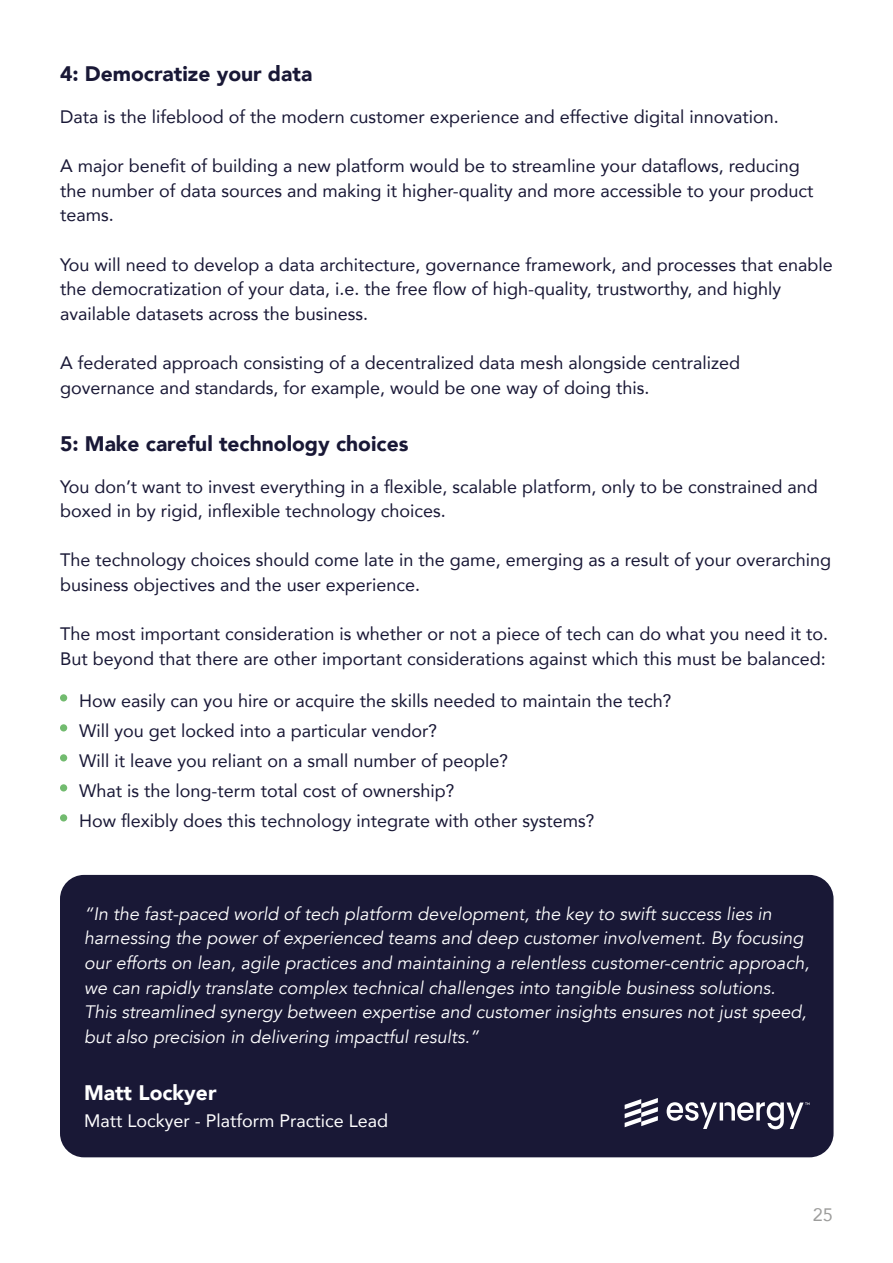
<style>
.page{position:relative;width:893px;height:1263px;background:#fff}
.page>*{position:absolute;margin:0;border:0;box-sizing:border-box;transform-origin:0 0}
.t1{font:900 21px "Avenir";color:#191836}
.t2{font:900 21px "Avenir";color:#fff}
.t3{font:18px/24.6px "Avenir";color:#191836}
.t4{font:italic 18px/24.6px "Avenir";color:#fff}
.t5{font:18px "Avenir";color:#fff}
.t6{font:18px "Avenir";color:#9d9d9c}
</style>
<div class="page">
<div style="left:60px;top:694px;width:7px;height:7px;background:#72bb6f;border-radius:50%"></div>
<div style="left:60px;top:724px;width:7px;height:7px;background:#72bb6f;border-radius:50%"></div>
<div style="left:60px;top:754px;width:7px;height:7px;background:#72bb6f;border-radius:50%"></div>
<div style="left:60px;top:784px;width:7px;height:7px;background:#72bb6f;border-radius:50%"></div>
<div style="left:60px;top:814px;width:7px;height:7px;background:#72bb6f;border-radius:50%"></div>
<div style="left:60px;top:875px;width:773px;height:282px;background:#191836;border-radius:24px"></div>
<svg style="left:667px;top:1102px;width:142px;height:27px"></svg>
<svg style="left:625px;top:1098px;width:33px;height:29px"></svg>
<p class="t1" style="left:60px;top:56px;width:254px">4: Democratize your data</p>
<p class="t3" style="left:60px;top:104px;width:720px">Data is the lifeblood of the modern customer experience and effective digital innovation.</p>
<p class="t3" style="left:60px;top:153px;width:755px">A major benefit of building a new platform would be to streamline your dataflows, reducing the number of data sources and making it higher-quality and more accessible to your product teams.</p>
<p class="t3" style="left:60px;top:252px;width:774px">You will need to develop a data architecture, governance framework, and processes that enable the democratization of your data, i.e. the free flow of high-quality, trustworthy, and highly available datasets across the business.</p>
<p class="t3" style="left:60px;top:350px;width:682px">A federated approach consisting of a decentralized data mesh alongside centralized governance and standards, for example, would be one way of doing this.</p>
<p class="t1" style="left:60px;top:425px;width:350px">5: Make careful technology choices</p>
<p class="t3" style="left:60px;top:474px;width:759px">You don’t want to invest everything in a flexible, scalable platform, only to be constrained and boxed in by rigid, inflexible technology choices.</p>
<p class="t3" style="left:60px;top:547px;width:773px">The technology choices should come late in the game, emerging as a result of your overarching business objectives and the user experience.</p>
<p class="t3" style="left:60px;top:621px;width:770px">The most important consideration is whether or not a piece of tech can do what you need it to.<br>But beyond that there are other important considerations against which this must be balanced:</p>
<p class="t3" style="left:79px;top:685px;width:594px;line-height:30px">How easily can you hire or acquire the skills needed to maintain the tech?<br>Will you get locked into a particular vendor?<br>Will it leave you reliant on a small number of people?<br>What is the long-term total cost of ownership?<br>How flexibly does this technology integrate with other systems?</p>
<p class="t4" style="left:84px;top:902px;width:727px">“In the fast-paced world of tech platform development, the key to swift success lies in harnessing the power of experienced teams and deep customer involvement. By focusing our efforts on lean, agile practices and maintaining a relentless customer-centric approach, we can rapidly translate complex technical challenges into tangible business solutions.<br>This streamlined synergy between expertise and customer insights ensures not just speed, but also precision in delivering impactful results.”</p>
<p class="t2" style="left:84px;top:1074px;width:134px">Matt Lockyer</p>
<p class="t5" style="left:84px;top:1106px;width:306px">Matt Lockyer - Platform Practice Lead</p>
<p class="t6" style="left:813px;top:1200px;width:22px">25</p>
</div>
